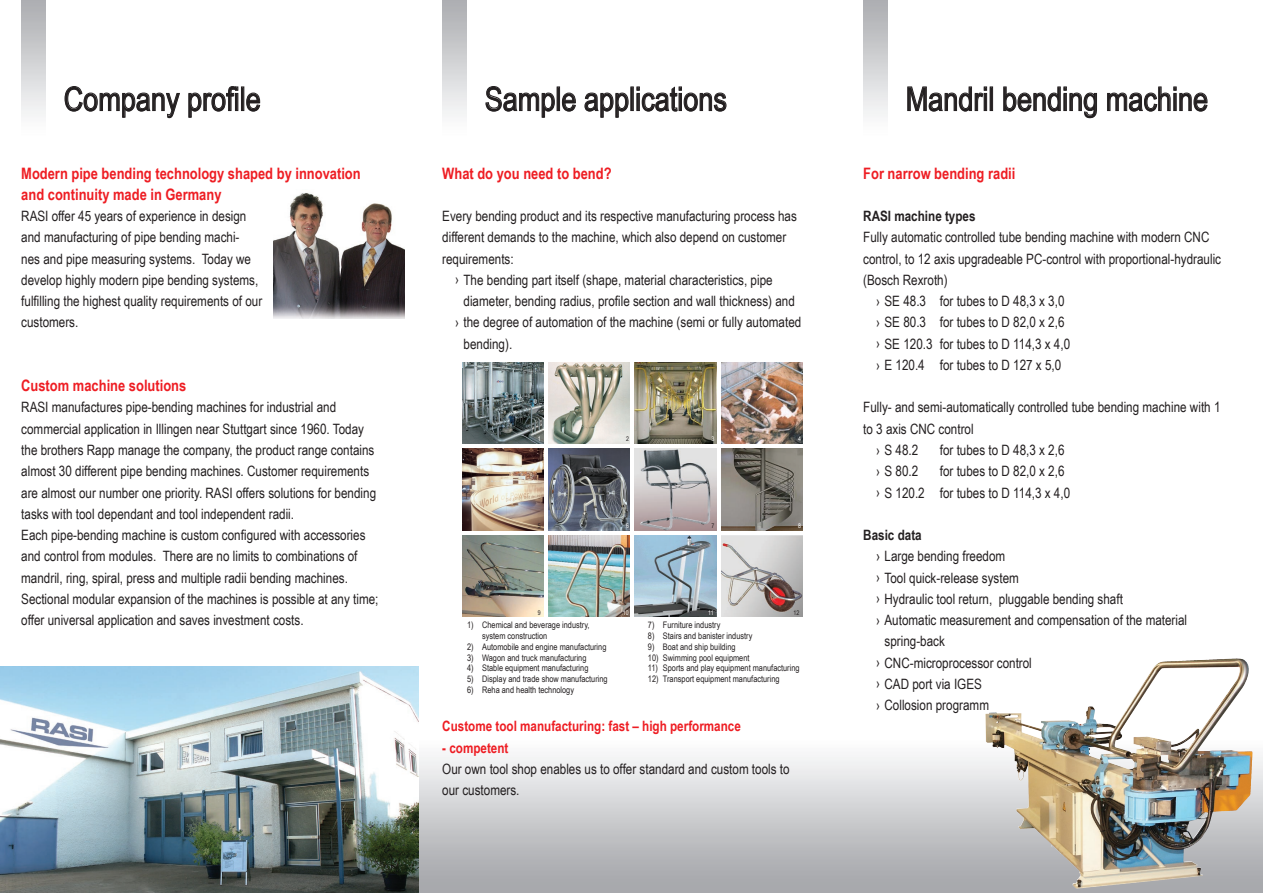
<style>
.page{position:relative;width:1263px;height:893px;background:#fff}
.page>*{position:absolute;margin:0;border:0;box-sizing:border-box;transform-origin:0 0}
.t1{font:33px "Arial Narrow";color:#231f20}
.t2{font:700 15.75px/21.3px "Arial Narrow";color:#ee1d23}
.t3{font:14.25px/21.3px "Arial Narrow";color:#231f20}
.t4{font:700 14.25px "Arial Narrow";color:#ee1d23}
.t5{font:700 14.25px "Arial Narrow";color:#231f20}
.t6{font:9px/10.8px "Arial Narrow";color:#231f20}
.t7{font:6.45px "Arial Narrow";color:#fff}
.t8{font:6.45px "Arial Narrow";color:#231f20}
.s1{font-size:13.5px}
</style>
<div class="page">
<svg style="left:486px;top:86px;width:69px;height:31px"></svg>
<div style="left:557px;top:87px;width:3px;height:24px;border:1px solid #231f20"></div>
<svg style="left:562px;top:93px;width:14px;height:18px"></svg>
<svg style="left:585px;top:93px;width:43px;height:24px"></svg>
<svg style="left:637px;top:87px;width:89px;height:24px"></svg>
<img style="left:0;top:666px;width:419px;height:227px">
<img style="left:274px;top:193px;width:130px;height:126px">
<img style="left:968px;top:658px;width:295px;height:235px">
<img style="left:721px;top:363px;width:81px;height:81px">
<img style="left:548px;top:535px;width:82px;height:82px">
<img style="left:721px;top:535px;width:81px;height:82px">
<img style="left:462px;top:535px;width:81px;height:82px">
<img style="left:635px;top:535px;width:81px;height:82px">
<img style="left:462px;top:363px;width:81px;height:81px">
<img style="left:721px;top:449px;width:81px;height:81px">
<img style="left:462px;top:449px;width:81px;height:81px">
<img style="left:635px;top:449px;width:81px;height:81px">
<img style="left:548px;top:449px;width:82px;height:81px">
<img style="left:635px;top:363px;width:81px;height:81px">
<img style="left:548px;top:363px;width:82px;height:81px">
<svg style="left:65px;top:86px;width:115px;height:32px"></svg>
<svg style="left:189px;top:86px;width:49px;height:31px"></svg>
<div style="left:241px;top:87px;width:3px;height:24px;border:1px solid #231f20"></div>
<svg style="left:246px;top:93px;width:14px;height:18px"></svg>
<svg style="left:907px;top:87px;width:80px;height:24px"></svg>
<div style="left:984px;top:93px;width:3px;height:18px;border:1px solid #231f20"></div>
<div style="left:990px;top:87px;width:3px;height:24px;border:1px solid #231f20"></div>
<svg style="left:1003px;top:87px;width:94px;height:31px"></svg>
<svg style="left:1107px;top:87px;width:100px;height:24px"></svg>
<h1 class="t1" style="left:64px;top:75px;width:199px">Company profile</h1>
<p class="t2" style="left:21px;top:162px;width:341px">Modern pipe bending technology shaped by innovation and continuity made in Germany</p>
<p class="t3" style="left:21px;top:205px;width:242px">RASI offer 45 years of experience in design and manufacturing of pipe bending machi-<br>nes and pipe measuring systems. Today we develop highly modern pipe bending systems, fulfilling the highest quality requirements of our customers.</p>
<p class="t2" style="left:21px;top:374px;width:167px">Custom machine solutions</p>
<p class="t3" style="left:21px;top:396px;width:359px">RASI manufactures pipe-bending machines for industrial and commercial application in Illingen near Stuttgart since 1960. Today the brothers Rapp manage the company, the product range contains almost 30 different pipe bending machines. Customer requirements are almost our number one priority. RASI offers solutions for bending tasks with tool dependant and tool independent radii.<br>Each pipe-bending machine is custom configured with accessories and control from modules. There are no limits to combinations of mandril, ring, spiral, press and multiple radii bending machines.<br>Sectional modular expansion of the machines is possible at any time; offer universal application and saves investment costs.</p>
<h1 class="t1" style="left:485px;top:75px;width:244px">Sample applications</h1>
<p class="t2" style="left:442px;top:162px;width:171px">What do you need to bend?</p>
<p class="t3" style="left:442px;top:205px;width:356px">Every bending product and its respective manufacturing process has</p>
<p class="t3" style="left:442px;top:226px;width:346px">different demands to the machine, which also depend on customer</p>
<p class="t3" style="left:442px;top:247px;width:73px">requirements:</p>
<p class="t3" style="left:455px;top:269px;width:319px"><span class="s1">›</span> The bending part itself (shape, material characteristics, pipe</p>
<p class="t3" style="left:463px;top:290px;width:333px">diameter, bending radius, profile section and wall thickness) and</p>
<p class="t3" style="left:455px;top:311px;width:348px"><span class="s1">›</span> the degree of automation of the machine (semi or fully automated</p>
<p class="t3" style="left:463px;top:332px;width:50px">bending).</p>
<p class="t7" style="left:538px;top:434px;width:4px">1</p>
<p class="t8" style="left:626px;top:434px;width:4px">2</p>
<p class="t7" style="left:711px;top:434px;width:4px">3</p>
<p class="t7" style="left:798px;top:434px;width:4px">4</p>
<p class="t8" style="left:538px;top:521px;width:4px">5</p>
<p class="t7" style="left:626px;top:521px;width:4px">6</p>
<p class="t8" style="left:711px;top:521px;width:4px">7</p>
<p class="t7" style="left:798px;top:521px;width:4px">8</p>
<p class="t8" style="left:538px;top:608px;width:4px">9</p>
<p class="t7" style="left:623px;top:608px;width:7px">10</p>
<p class="t7" style="left:708px;top:608px;width:7px">11</p>
<p class="t8" style="left:793px;top:608px;width:7px">12</p>
<p class="t6" style="left:482px;top:619px;width:109px;text-indent:-15px">1) Chemical and beverage industry, system construction</p>
<p class="t6" style="left:467px;top:641px;width:141px">2) Automobile and engine manufacturing</p>
<p class="t6" style="left:467px;top:652px;width:121px">3) Wagon and truck manufacturing</p>
<p class="t6" style="left:467px;top:662px;width:123px">4) Stable equipment manufacturing</p>
<p class="t6" style="left:467px;top:673px;width:142px">5) Display and trade show manufacturing</p>
<p class="t6" style="left:467px;top:684px;width:108px">6) Reha and health technology</p>
<p class="t6" style="left:648px;top:619px;width:74px">7) Furniture industry</p>
<p class="t6" style="left:648px;top:630px;width:106px">8) Stairs and banister industry</p>
<p class="t6" style="left:648px;top:641px;width:89px">9) Boat and ship building</p>
<p class="t6" style="left:648px;top:652px;width:103px">10) Swimming pool equipment</p>
<p class="t6" style="left:648px;top:662px;width:153px">11) Sports and play equipment manufacturing</p>
<p class="t6" style="left:648px;top:673px;width:133px">12) Transport equipment manufacturing</p>
<p class="t4" style="left:442px;top:716px;width:300px">Custome tool manufacturing: fast – high performance</p>
<p class="t4" style="left:442px;top:737px;width:68px">- competent</p>
<p class="t3" style="left:442px;top:758px;width:349px">Our own tool shop enables us to offer standard and custom tools to our customers.</p>
<h1 class="t1" style="left:906px;top:75px;width:304px">Mandril bending machine</h1>
<p class="t2" style="left:863px;top:162px;width:154px">For narrow bending radii</p>
<p class="t5" style="left:863px;top:205px;width:114px">RASI machine types</p>
<p class="t3" style="left:863px;top:226px;width:348px">Fully automatic controlled tube bending machine with modern CNC</p>
<p class="t3" style="left:863px;top:247px;width:359px">control, to 12 axis upgradeable PC-control with proportional-hydraulic</p>
<p class="t3" style="left:863px;top:269px;width:86px">(Bosch Rexroth)</p>
<p class="t3" style="left:876px;top:290px;width:190px"><span class="s1">›</span> SE 48.3 for tubes to D 48,3 x 3,0</p>
<p class="t3" style="left:876px;top:311px;width:190px"><span class="s1">›</span> SE 80.3 for tubes to D 82,0 x 2,6</p>
<p class="t3" style="left:876px;top:332px;width:196px"><span class="s1">›</span> SE 120.3 for tubes to D 114,3 x 4,0</p>
<p class="t3" style="left:876px;top:354px;width:187px"><span class="s1">›</span> E 120.4 for tubes to D 127 x 5,0</p>
<p class="t3" style="left:863px;top:396px;width:359px">Fully- and semi-automatically controlled tube bending machine with 1</p>
<p class="t3" style="left:863px;top:418px;width:112px">to 3 axis CNC control</p>
<p class="t3" style="left:876px;top:439px;width:44px"><span class="s1">›</span> S 48.2</p>
<p class="t3" style="left:940px;top:439px;width:126px">for tubes to D 48,3 x 2,6</p>
<p class="t3" style="left:876px;top:460px;width:44px"><span class="s1">›</span> S 80.2</p>
<p class="t3" style="left:876px;top:460px;width:196px;text-indent:64px">for tubes to D 82,0 x 2,6 <span class="s1">›</span> S 120.2 for tubes to D 114,3 x 4,0</p>
<p class="t5" style="left:863px;top:524px;width:60px">Basic data</p>
<p class="t3" style="left:876px;top:545px;width:131px">› Large bending freedom</p>
<p class="t3" style="left:876px;top:566px;width:144px"><span class="s1">›</span> Tool quick-release system</p>
<p class="t3" style="left:876px;top:588px;width:248px"><span class="s1">›</span> Hydraulic tool return, pluggable bending shaft</p>
<p class="t3" style="left:876px;top:609px;width:313px"><span class="s1">›</span> Automatic measurement and compensation of the material</p>
<p class="t3" style="left:884px;top:630px;width:62px">spring-back</p>
<p class="t3" style="left:876px;top:651px;width:157px"><span class="s1">›</span> CNC-microprocessor control</p>
<p class="t3" style="left:876px;top:673px;width:107px"><span class="s1">›</span> CAD port via IGES</p>
<p class="t3" style="left:876px;top:694px;width:115px"><span class="s1">›</span> Collosion programm</p>
</div>
